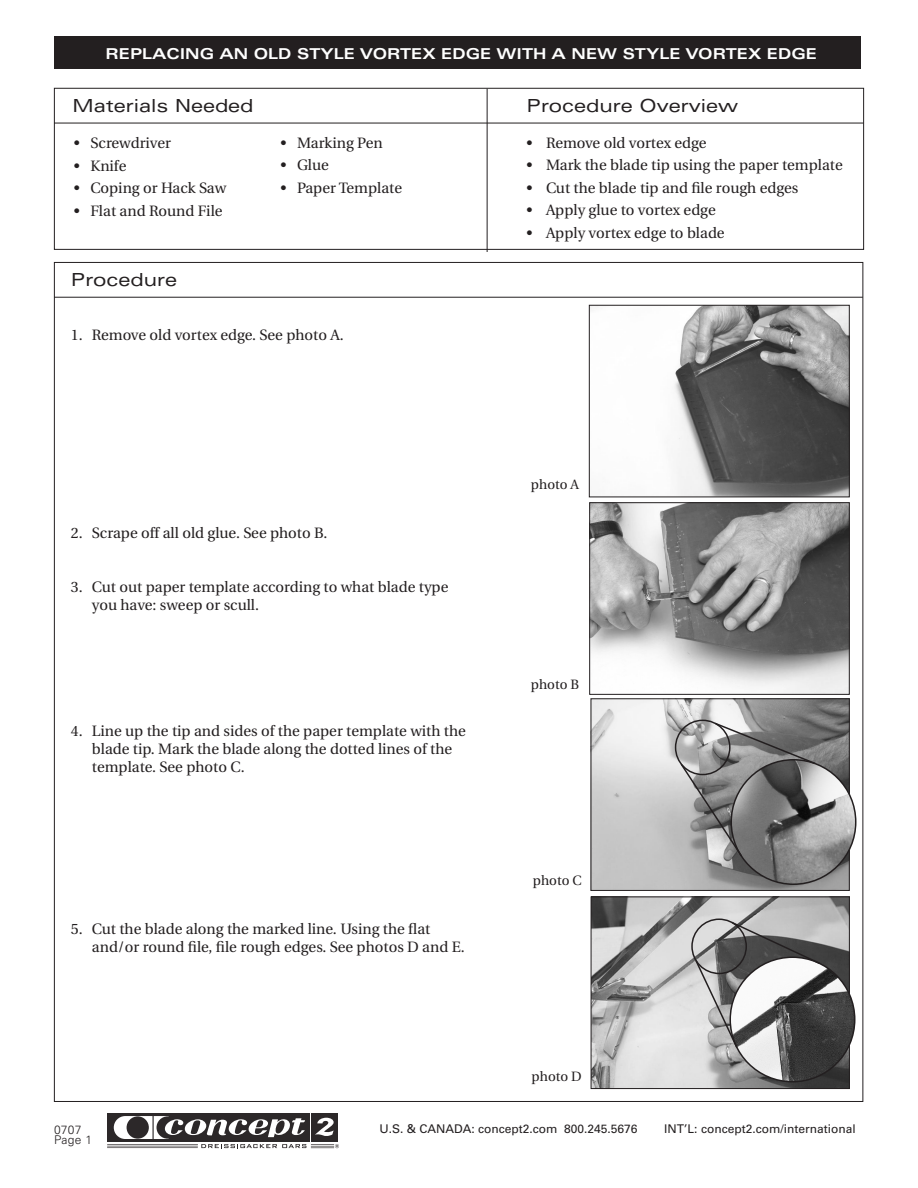
<style>
.page{position:relative;width:918px;height:1188px;background:#fff}
.page>*{position:absolute;margin:0;border:0;box-sizing:border-box;transform-origin:0 0}
.t1{font:expanded 18px "Univers";color:#231f20}
.t2{font:15px/18px "Utopia";color:#231f20}
.t3{font:700 expanded 15px "Univers";color:#fff}
.t4{font:13.5px "Utopia";color:#231f20}
.t5{font:12px "Univers";color:#231f20}
.t6{font:300 12px "Univers";letter-spacing:.025em;color:#231f20}
</style>
<div class="page">
<div style="left:54px;top:36px;width:806px;height:32px;background:#231f20"></div>
<div style="left:54px;top:88px;width:810px;height:162px;border:1px solid #231f20"></div>
<hr style="left:487px;top:89px;width:1px;height:163px;background:#231f20">
<hr style="left:54px;top:123px;width:810px;height:1px;background:#231f20">
<hr style="left:54px;top:297px;width:809px;height:1px;background:#231f20">
<img style="left:674px;top:307px;width:174px;height:188px">
<div style="left:589px;top:305px;width:261px;height:192px;border:1px solid #231f20"></div>
<img style="left:591px;top:504px;width:257px;height:189px">
<div style="left:589px;top:502px;width:261px;height:193px;border:1px solid #231f20"></div>
<img style="left:593px;top:700px;width:255px;height:189px">
<div style="left:591px;top:698px;width:259px;height:193px;border:1px solid #231f20"></div>
<div style="left:107px;top:1113px;width:203px;height:28px;background:#2c2829"></div>
<div style="left:311px;top:1113px;width:27px;height:28px;background:#2c2829"></div>
<svg style="left:107px;top:1116px;width:232px;height:32px"></svg>
<img style="left:593px;top:898px;width:255px;height:189px">
<div style="left:591px;top:896px;width:259px;height:193px;border:1px solid #231f20"></div>
<img style="left:731px;top:760px;width:125px;height:124px;border-radius:62px">
<img style="left:730px;top:957px;width:125px;height:125px;border-radius:62px">
<div style="left:691px;top:919px;width:56px;height:55px;border:2px solid #231f20;border-radius:50%"></div>
<svg style="left:679px;top:721px;width:138px;height:137px;background:#888"></svg>
<svg style="left:694px;top:921px;width:128px;height:129px"></svg>
<p class="t3" style="left:106px;top:45px;width:713px">REPLACING AN OLD STYLE VORTEX EDGE WITH A NEW STYLE VORTEX EDGE</p>
<p class="t1" style="left:72px;top:95px;width:183px">Materials Needed</p>
<p class="t2" style="left:74px;top:135px;width:99px">• Screwdriver</p>
<p class="t2" style="left:74px;top:157px;width:54px">• Knife</p>
<p class="t2" style="left:74px;top:180px;width:154px">• Coping or Hack Saw</p>
<p class="t2" style="left:74px;top:202px;width:150px">• Flat and Round File</p>
<p class="t1" style="left:71px;top:269px;width:108px">Procedure</p>
<p class="t2" style="left:280px;top:134px;width:104px">• Marking Pen</p>
<p class="t2" style="left:280px;top:156px;width:50px">• Glue</p>
<p class="t2" style="left:280px;top:179px;width:123px">• Paper Template</p>
<p class="t2" style="left:71px;top:327px;width:275px">1. Remove old vortex edge. See photo A.</p>
<p class="t2" style="left:71px;top:525px;width:258px">2. Scrape off all old glue. See photo B.</p>
<p class="t2" style="left:92px;top:579px;width:358px;text-indent:-21px">3. Cut out paper template according to what blade type you have: sweep or scull.</p>
<p class="t2" style="left:92px;top:723px;width:375px;text-indent:-21px">4. Line up the tip and sides of the paper template with the blade tip. Mark the blade along the dotted lines of the template. See photo C.</p>
<p class="t2" style="left:92px;top:921px;width:374px;text-indent:-21px">5. Cut the blade along the marked line. Using the flat and/or round file, file rough edges. See photos D and E.</p>
<p class="t1" style="left:526px;top:95px;width:213px">Procedure Overview</p>
<p class="t2" style="left:526px;top:134px;width:182px">• Remove old vortex edge</p>
<p class="t2" style="left:526px;top:156px;width:318px">• Mark the blade tip using the paper template</p>
<p class="t2" style="left:526px;top:179px;width:273px">• Cut the blade tip and file rough edges</p>
<p class="t2" style="left:526px;top:202px;width:191px">• Apply glue to vortex edge</p>
<p class="t2" style="left:526px;top:224px;width:200px">• Apply vortex edge to blade</p>
<p class="t4" style="left:531px;top:477px;width:50px">photo A</p>
<p class="t4" style="left:531px;top:676px;width:50px">photo B</p>
<p class="t4" style="left:533px;top:873px;width:50px">photo C</p>
<p class="t4" style="left:532px;top:1069px;width:52px">photo D</p>
<p class="t6" style="left:54px;top:1122px;width:29px">0707</p>
<p class="t6" style="left:54px;top:1132px;width:40px">Page 1</p>
<p class="t5" style="left:380px;top:1122px;width:260px">U.S. &amp; CANADA: concept2.com 800.245.5676</p>
<p class="t5" style="left:664px;top:1122px;width:193px">INT’L: concept2.com/international</p>
</div>
